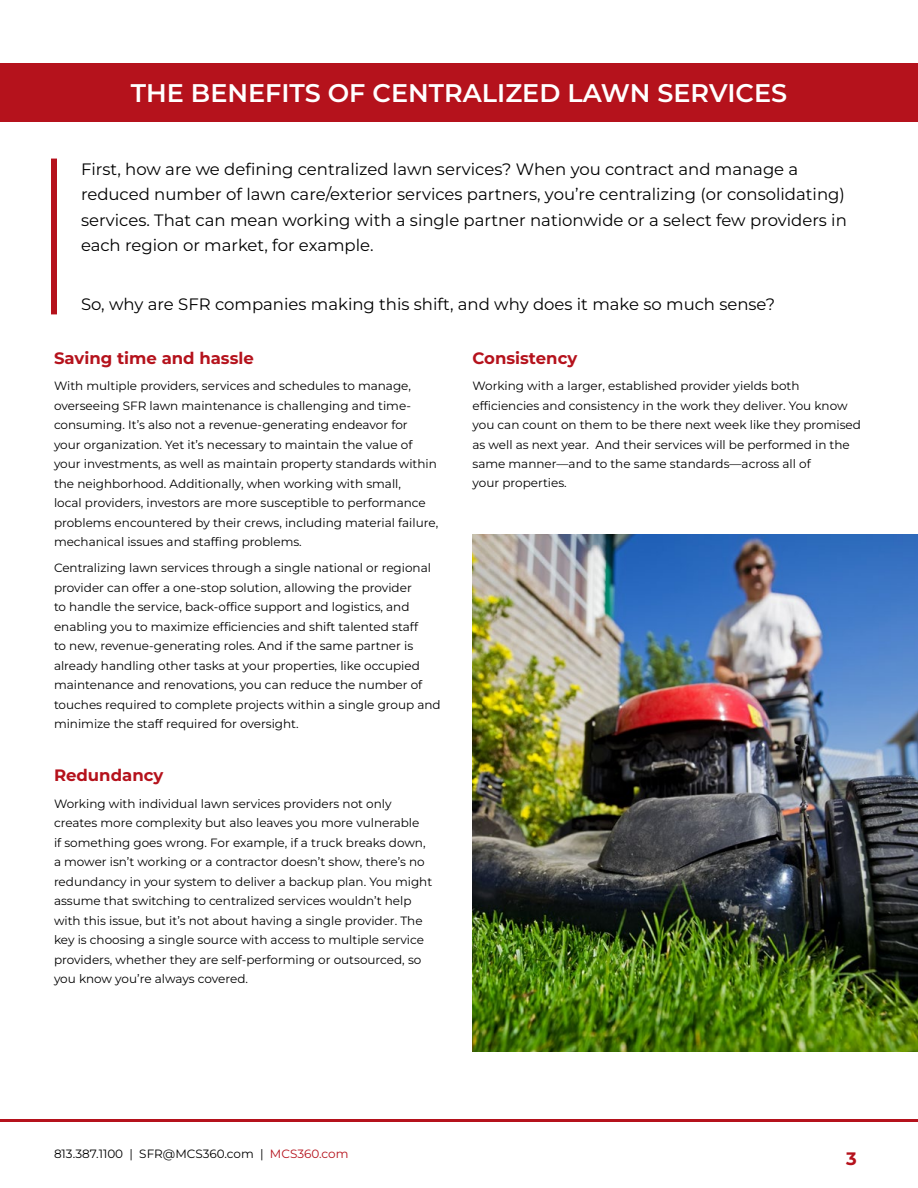
<style>
.page{position:relative;width:918px;height:1188px;background:#fff}
.page>*{position:absolute;margin:0;border:0;box-sizing:border-box;transform-origin:0 0}
.t1{font:600 25.5px "Montserrat";color:#fff}
.t2{font:700 18px "Montserrat";color:#b5121c}
.t3{font:16.5px/25.5px "Montserrat";color:#000}
.t4{font:700 16.5px "Montserrat";color:#b5121c}
.t5{font:12px/19.5px "Montserrat";color:#000}
.s1{color:#b5121c}
</style>
<div class="page">
<hr style="left:0;top:1119px;width:917px;height:3px;background:#b5121c">
<img style="left:472px;top:535px;width:446px;height:517px">
<div style="left:0;top:64px;width:918px;height:58px;background:#b5121c"></div>
<div style="left:51px;top:159px;width:6px;height:155px;background:#b5121c"></div>
<h1 class="t1" style="left:131px;top:76px;width:658px">THE BENEFITS OF CENTRALIZED LAWN SERVICES</h1>
<p class="t3" style="left:81px;top:155px;width:767px">First, how are we defining centralized lawn services? When you contract and manage a reduced number of lawn care/exterior services partners, you’re centralizing (or consolidating) services. That can mean working with a single partner nationwide or a select few providers in each region or market, for example.</p>
<h3 class="t3" style="left:81px;top:291px;width:696px">So, why are SFR companies making this shift, and why does it make so much sense?</h3>
<h3 class="t4" style="left:54px;top:347px;width:201px">Saving time and hassle</h3>
<p class="t5" style="left:54px;top:376px;width:386px">With multiple providers, services and schedules to manage, overseeing SFR lawn maintenance is challenging and time&shy;consuming. It’s also not a revenue-generating endeavor for<br>your organization. Yet it’s necessary to maintain the value of your investments, as well as maintain property standards within the neighborhood. Additionally, when working with small,<br>local providers, investors are more susceptible to performance problems encountered by their crews, including material failure, mechanical issues and staffing problems.</p>
<p class="t5" style="left:54px;top:558px;width:388px">Centralizing lawn services through a single national or regional provider can offer a one-stop solution, allowing the provider<br>to handle the service, back-office support and logistics, and enabling you to maximize efficiencies and shift talented staff<br>to new, revenue-generating roles. And if the same partner is already handling other tasks at your properties, like occupied maintenance and renovations, you can reduce the number of touches required to complete projects within a single group and minimize the staff required for oversight.</p>
<h3 class="t4" style="left:54px;top:765px;width:111px">Redundancy</h3>
<p class="t5" style="left:54px;top:793px;width:380px">Working with individual lawn services providers not only creates more complexity but also leaves you more vulnerable<br>if something goes wrong. For example, if a truck breaks down, a mower isn’t working or a contractor doesn’t show, there’s no redundancy in your system to deliver a backup plan. You might assume that switching to centralized services wouldn’t help with this issue, but it’s not about having a single provider. The key is choosing a single source with access to multiple service providers, whether they are self-performing or outsourced, so you know you’re always covered.</p>
<h3 class="t4" style="left:472px;top:347px;width:106px">Consistency</h3>
<p class="t5" style="left:472px;top:376px;width:390px">Working with a larger, established provider yields both efficiencies and consistency in the work they deliver. You know you can count on them to be there next week like they promised as well as next year. And their services will be performed in the same manner—and to the same standards—across all of<br>your properties.</p>
<p class="t5" style="left:54px;top:1144px;width:296px">813.387.1100 | SFR@MCS360.com | <span class="s1">MCS360.com</span></p>
<h2 class="t2" style="left:846px;top:1146px;width:12px">3</h2>
</div>
